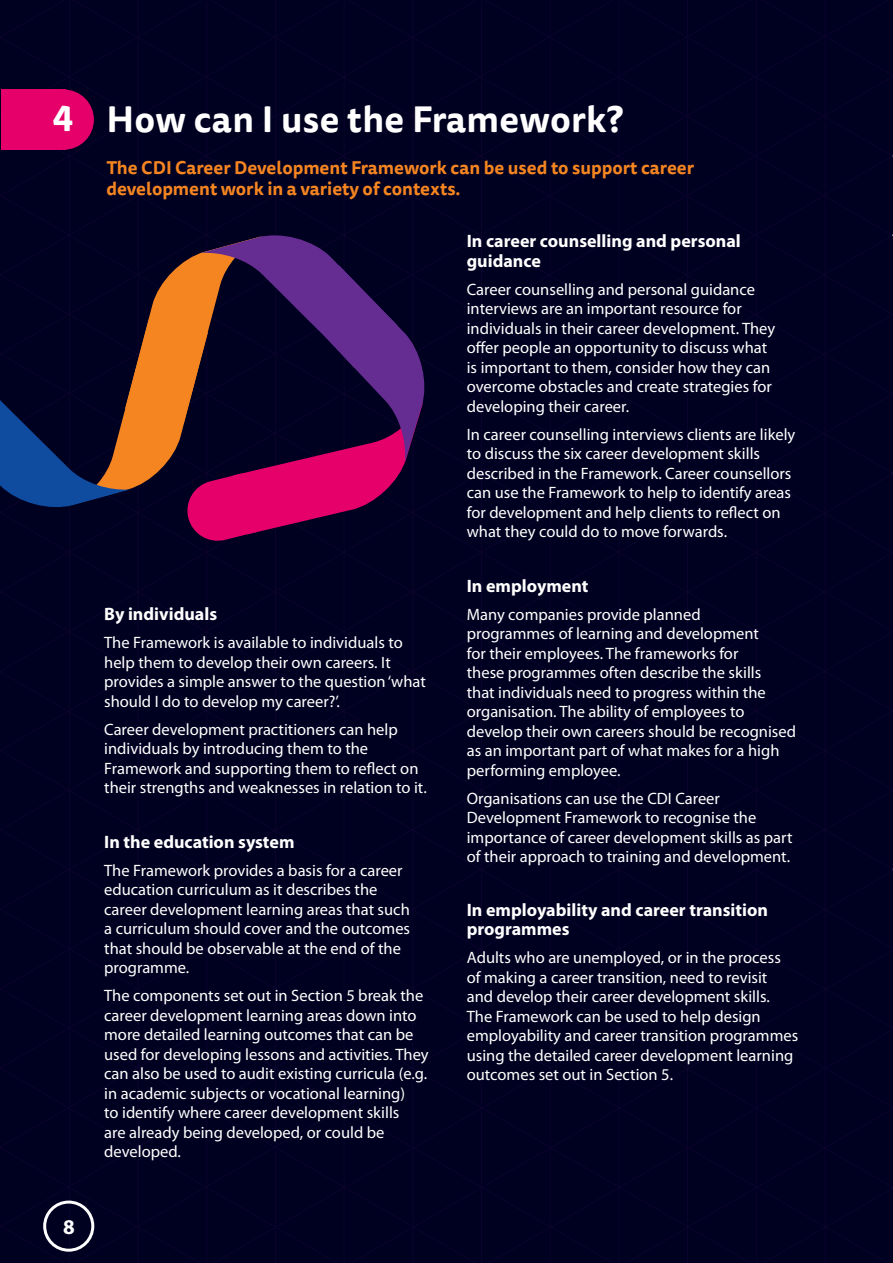
<style>
.page{position:relative;width:893px;height:1263px;background:#fff}
.page>*{position:absolute;margin:0;border:0;box-sizing:border-box;transform-origin:0 0}
.t1{font:700 36px "Tisa Sans Pro";letter-spacing:.01em;color:#fff}
.t2{font:700 21px "Myriad Pro";color:#fff}
.heading_2{font:700 18px/19.5px "Myriad Pro";color:#fff}
.t3{font:700 18px/21px "Tisa Sans Pro";color:#f58520}
.t4{font:16.5px/19.5px "Myriad Pro";color:#fff}
</style>
<div class="page">
<div style="left:0;top:632px;width:680px;height:29px;background:#000020"></div>
<div style="left:0;top:661px;width:680px;height:78px;background:#000020"></div>
<div style="left:0;top:739px;width:680px;height:79px;background:#000020"></div>
<div style="left:0;top:818px;width:680px;height:445px;background:#000020"></div>
<div style="left:0;top:898px;width:651px;height:365px;background:#000020"></div>
<div style="left:0;top:975px;width:520px;height:288px;background:#000020"></div>
<div style="left:0;top:554px;width:680px;height:78px;background:#000020"></div>
<div style="left:0;top:1057px;width:375px;height:206px;background:#000020"></div>
<div style="left:0;top:1135px;width:237px;height:128px;background:#000020"></div>
<div style="left:2px;top:0;width:517px;height:25px;background:#000020"></div>
<div style="left:0;top:25px;width:680px;height:529px;background:#000020"></div>
<div style="left:519px;top:0;width:161px;height:157px;background:#000020"></div>
<div style="left:680px;top:0;width:213px;height:1263px;background:#000020"></div>
<div style="left:34px;top:90px;width:60px;height:60px;background:#e6006a;border-radius:50%"></div>
<div style="left:1px;top:90px;width:64px;height:60px;background:#e6006a"></div>
<svg style="left:0;top:231px;width:429px;height:313px"></svg>
<div style="left:43px;top:1200px;width:51px;height:52px;border:3px solid #fff;border-radius:50%"></div>
<p class="t1" style="left:53px;top:91px;width:22px">4</p>
<p class="t2" style="left:63px;top:1215px;width:13px">8</p>
<p class="t1" style="left:106px;top:92px;width:518px">How can I use the Framework?</p>
<p class="t3" style="left:106px;top:157px;width:589px">The CDI Career Development Framework can be used to support career development work in a variety of contexts.</p>
<p class="heading_2" style="left:104px;top:604px;width:114px">By individuals</p>
<p class="t4" style="left:104px;top:633px;width:323px">The Framework is available to individuals to help them to develop their own careers. It provides a simple answer to the question ‘what should I do to develop my career?’.</p>
<p class="t4" style="left:104px;top:719px;width:324px">Career development practitioners can help individuals by introducing them to the Framework and supporting them to reflect on their strengths and weaknesses in relation to it.</p>
<p class="heading_2" style="left:104px;top:832px;width:192px">In the education system</p>
<p class="t4" style="left:104px;top:860px;width:307px">The Framework provides a basis for a career education curriculum as it describes the career development learning areas that such a curriculum should cover and the outcomes that should be observable at the end of the programme.</p>
<p class="t4" style="left:104px;top:986px;width:326px">The components set out in Section 5 break the career development learning areas down into more detailed learning outcomes that can be used for developing lessons and activities. They can also be used to audit existing curricula (e.g. in academic subjects or vocational learning)<br>to identify where career development skills<br>are already being developed, or could be developed.</p>
<p class="heading_2" style="left:467px;top:232px;width:276px">In career counselling and personal guidance</p>
<p class="t4" style="left:467px;top:280px;width:310px">Career counselling and personal guidance interviews are an important resource for individuals in their career development. They offer people an opportunity to discuss what is important to them, consider how they can overcome obstacles and create strategies for developing their career.</p>
<p class="t4" style="left:467px;top:425px;width:330px">In career counselling interviews clients are likely to discuss the six career development skills described in the Framework. Career counsellors can use the Framework to help to identify areas for development and help clients to reflect on what they could do to move forwards.</p>
<p class="heading_2" style="left:467px;top:576px;width:123px">In employment</p>
<p class="t4" style="left:467px;top:605px;width:331px">Many companies provide planned<br>programmes of learning and development<br>for their employees. The frameworks for<br>these programmes often describe the skills<br>that individuals need to progress within the organisation. The ability of employees to develop their own careers should be recognised as an important part of what makes for a high performing employee.</p>
<p class="t4" style="left:467px;top:789px;width:327px">Organisations can use the CDI Career Development Framework to recognise the importance of career development skills as part of their approach to training and development.</p>
<p class="heading_2" style="left:467px;top:900px;width:303px">In employability and career transition programmes</p>
<p class="t4" style="left:467px;top:948px;width:333px">Adults who are unemployed, or in the process of making a career transition, need to revisit<br>and develop their career development skills.<br>The Framework can be used to help design employability and career transition programmes using the detailed career development learning outcomes set out in Section 5.</p>
</div>
